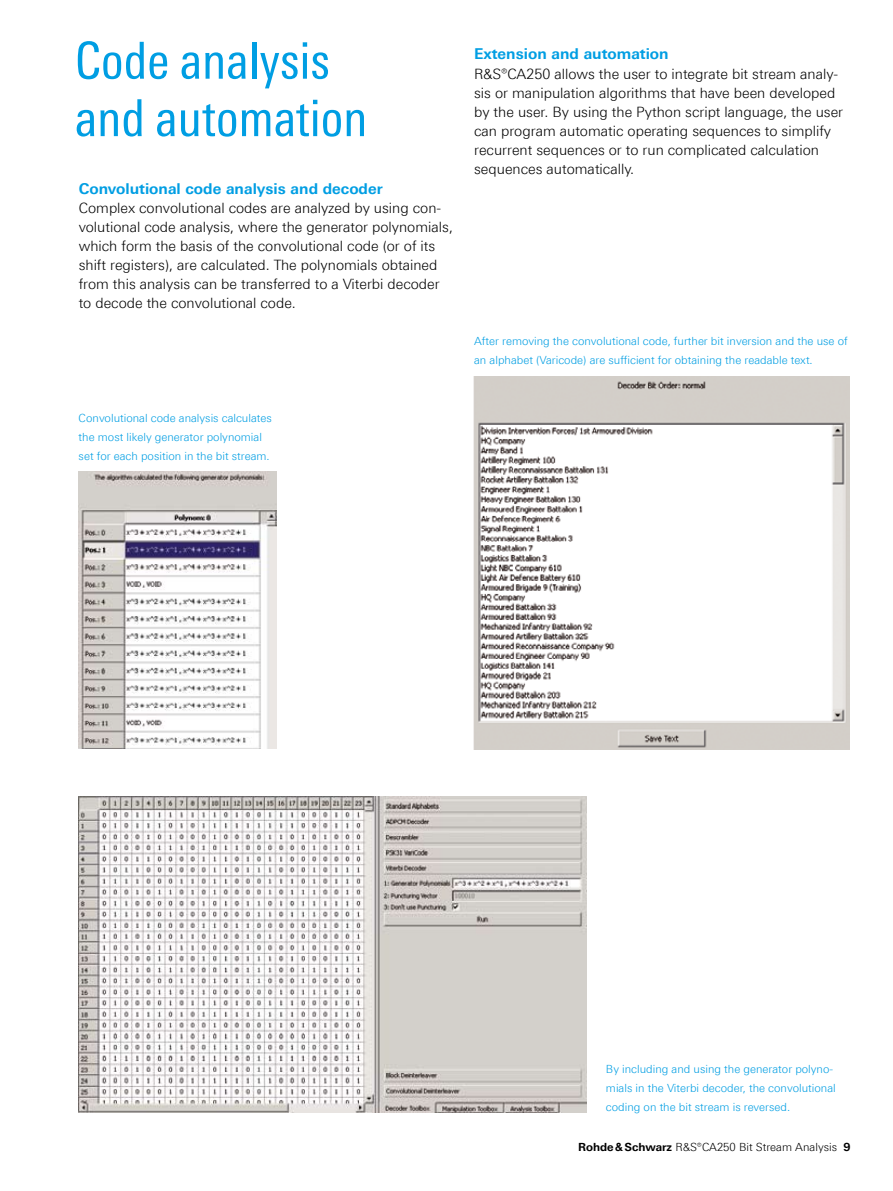
<style>
.page{position:relative;width:893px;height:1191px;background:#fff}
.page>*{position:absolute;margin:0;border:0;box-sizing:border-box;transform-origin:0 0}
.t1{font:51px/57.4px "Linotype Univers 420 Cn";color:#009ee3}
.t2{font:700 15px "Linotype Univers 630";color:#009ee3}
.t3{font:300 14.25px/19.2px "Linotype Univers 330";color:#000}
.t4{font:300 11.25px/19.2px "Linotype Univers 330";color:#009ee3}
.t5{font:300 11.25px "Linotype Univers 330";color:#000}
.s1{font-family:"Linotype Univers 630";font-weight:700}
</style>
<div class="page">
<img style="left:79px;top:471px;width:197px;height:277px">
<img style="left:79px;top:796px;width:508px;height:316px">
<img style="left:473px;top:377px;width:376px;height:372px">
<h1 class="t1" style="left:75px;top:32px;width:294px">Code analysis and automation</h1>
<p class="t2" style="left:474px;top:44px;width:196px">Extension and automation</p>
<p class="t3" style="left:474px;top:64px;width:371px">R&amp;S®CA250 allows the user to integrate bit stream analy&shy;sis or manipulation algorithms that have been developed by the user. By using the Python script language, the user can program automatic operating sequences to simplify recurrent sequences or to run complicated calculation sequences automatically.</p>
<p class="t2" style="left:79px;top:179px;width:306px">Convolutional code analysis and decoder</p>
<p class="t3" style="left:79px;top:198px;width:376px">Complex convolutional codes are analyzed by using con&shy;volutional code analysis, where the generator polynomials, which form the basis of the convolutional code (or of its shift registers), are calculated. The polynomials obtained from this analysis can be transferred to a Viterbi decoder to decode the convolutional code.</p>
<p class="t4" style="left:79px;top:408px;width:195px">Convolutional code analysis calculates the most likely generator polynomial set for each position in the bit stream.</p>
<p class="t4" style="left:474px;top:331px;width:375px">After removing the convolutional code, further bit inversion and the use of an alphabet (Varicode) are sufficient for obtaining the readable text.</p>
<p class="t4" style="left:606px;top:1058px;width:231px">By including and using the generator polyno&shy;mials in the Viterbi decoder, the convolutional coding on the bit stream is reversed.</p>
<p class="t5" style="left:578px;top:1140px;width:274px"><span class="s1">Rohde&amp;Schwarz</span> R&amp;S®CA250 Bit Stream Analysis <span class="s1">9</span></p>
</div>
